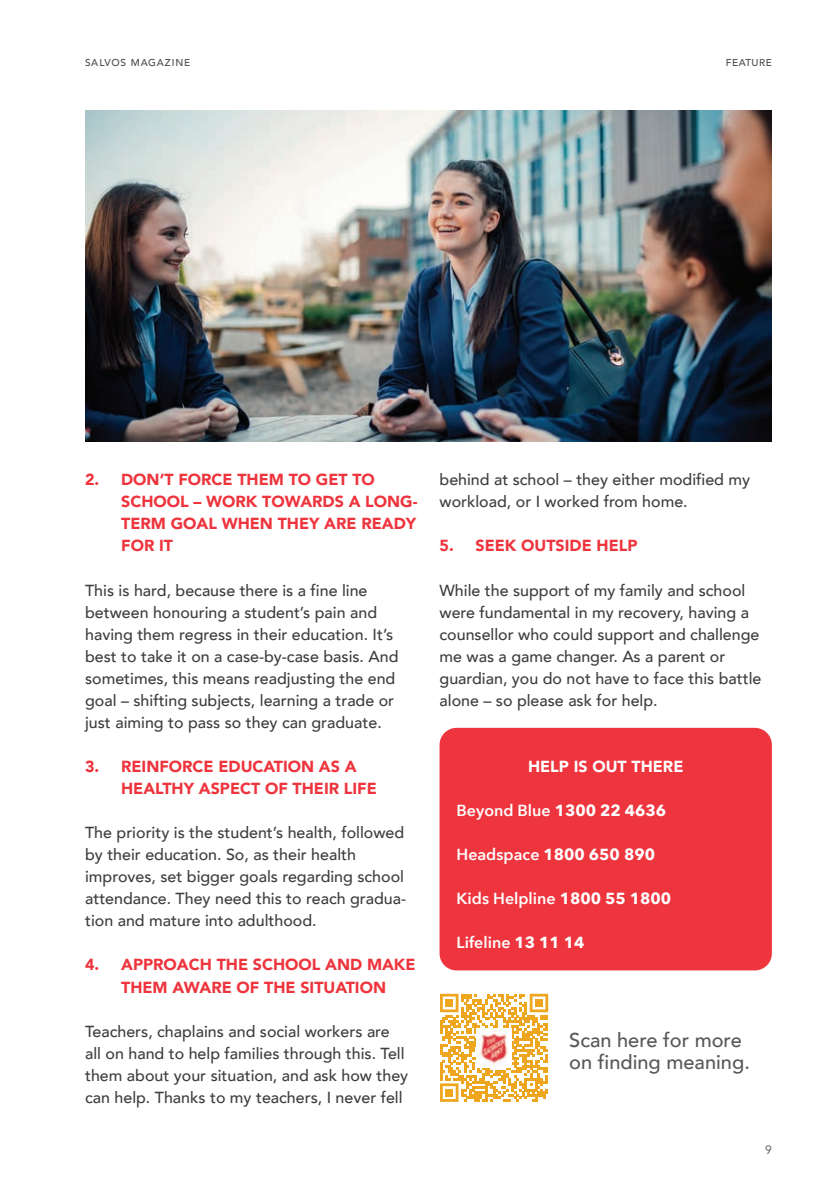
<style>
.page{position:relative;width:840px;height:1191px;background:#fff}
.page>*{position:absolute;margin:0;border:0;box-sizing:border-box;transform-origin:0 0}
.Salvos_Subhead{font:500 20px/22px "Avenir";color:#57585a}
.Body{font:500 16px/22px "Avenir";color:#3e3e3f}
.t1{font:900 16px/22px "Avenir";color:#ee343d}
.Body-2{font:600 16px "Avenir Next";color:#fff}
.Body-3{font:700 16px "Avenir Next";color:#fff}
.Intext_Subhead{font:900 16px "Avenir";color:#fff}
.t2{font:12px "Avenir";color:#4b4c4d}
.Page_name_-_Right{font:500 10px "Avenir";letter-spacing:.08em;color:#4b4c4d}
.Page_name_-_Right-2{font:500 10px "Avenir";letter-spacing:.06em;color:#4b4c4d}
.s1{font-weight:700}
.s2{font-weight:600}
</style>
<div class="page">
<svg style="left:440px;top:993px;width:108px;height:108px"></svg>
<div style="left:445px;top:999px;width:8px;height:8px;background:#eea61f"></div>
<div style="left:534px;top:999px;width:8px;height:8px;background:#eea61f"></div>
<div style="left:445px;top:1088px;width:8px;height:8px;background:#eea61f"></div>
<img style="left:476px;top:1028px;width:35px;height:39px">
<div style="left:439px;top:728px;width:332px;height:242px;background:#ee343d;border-radius:17px"></div>
<img style="left:85px;top:110px;width:686px;height:331px">
<p class="Page_name_-_Right" style="left:85px;top:54px;width:107px">SALVOS MAGAZINE</p>
<p class="Page_name_-_Right-2" style="left:725px;top:54px;width:47px">FEATURE</p>
<p class="t1" style="left:121px;top:468px;width:297px;text-indent:-36px">2. DON’T FORCE THEM TO GET TO<br>SCHOOL – WORK TOWARDS A LONG-<br>TERM GOAL WHEN THEY ARE READY<br>FOR IT</p>
<p class="Body" style="left:85px;top:578px;width:315px">This is hard, because there is a fine line between honouring a student’s pain and having them regress in their education. It’s best to take it on a case-by-case basis. And sometimes, this means readjusting the end goal – shifting subjects, learning a trade or just aiming to pass so they can graduate.</p>
<p class="t1" style="left:121px;top:755px;width:257px;text-indent:-36px">3. REINFORCE EDUCATION AS A<br>HEALTHY ASPECT OF THEIR LIFE</p>
<p class="Body" style="left:85px;top:820px;width:322px">The priority is the student’s health, followed by their education. So, as their health improves, set bigger goals regarding school attendance. They need this to reach gradua&shy;tion and mature into adulthood.</p>
<p class="t1" style="left:85px;top:953px;width:332px;text-align:center">4. APPROACH THE SCHOOL AND MAKE<br>THEM AWARE OF THE SITUATION</p>
<p class="Body" style="left:85px;top:1019px;width:324px">Teachers, chaplains and social workers are all on hand to help families through this. Tell them about your situation, and ask how they can help. Thanks to my teachers, I never fell</p>
<p class="Body" style="left:439px;top:468px;width:312px">behind at school – they either modified my workload, or I worked from home.</p>
<p class="t1" style="left:439px;top:534px;width:199px">5. SEEK OUTSIDE HELP</p>
<p class="Body" style="left:439px;top:578px;width:323px">While the support of my family and school were fundamental in my recovery, having a counsellor who could support and challenge me was a game changer. As a parent or guardian, you do not have to face this battle alone – so please ask for help.</p>
<p class="Intext_Subhead" style="left:527px;top:752px;width:157px">HELP IS OUT THERE</p>
<p class="Body-2" style="left:456px;top:796px;width:211px">Beyond Blue <span class="s1">1300 22 4636</span></p>
<p class="Body-3" style="left:456px;top:840px;width:200px"><span class="s2">Headspace</span> 1800 650 890</p>
<p class="Body-2" style="left:456px;top:885px;width:216px">Kids Helpline <span class="s1">1800 55 1800</span></p>
<p class="Body-2" style="left:456px;top:929px;width:129px">Lifeline <span class="s1">13 11 14</span></p>
<p class="Salvos_Subhead" style="left:569px;top:1027px;width:182px">Scan here for more on finding meaning.</p>
<p class="t2" style="left:764px;top:1142px;width:8px">9</p>
</div>
